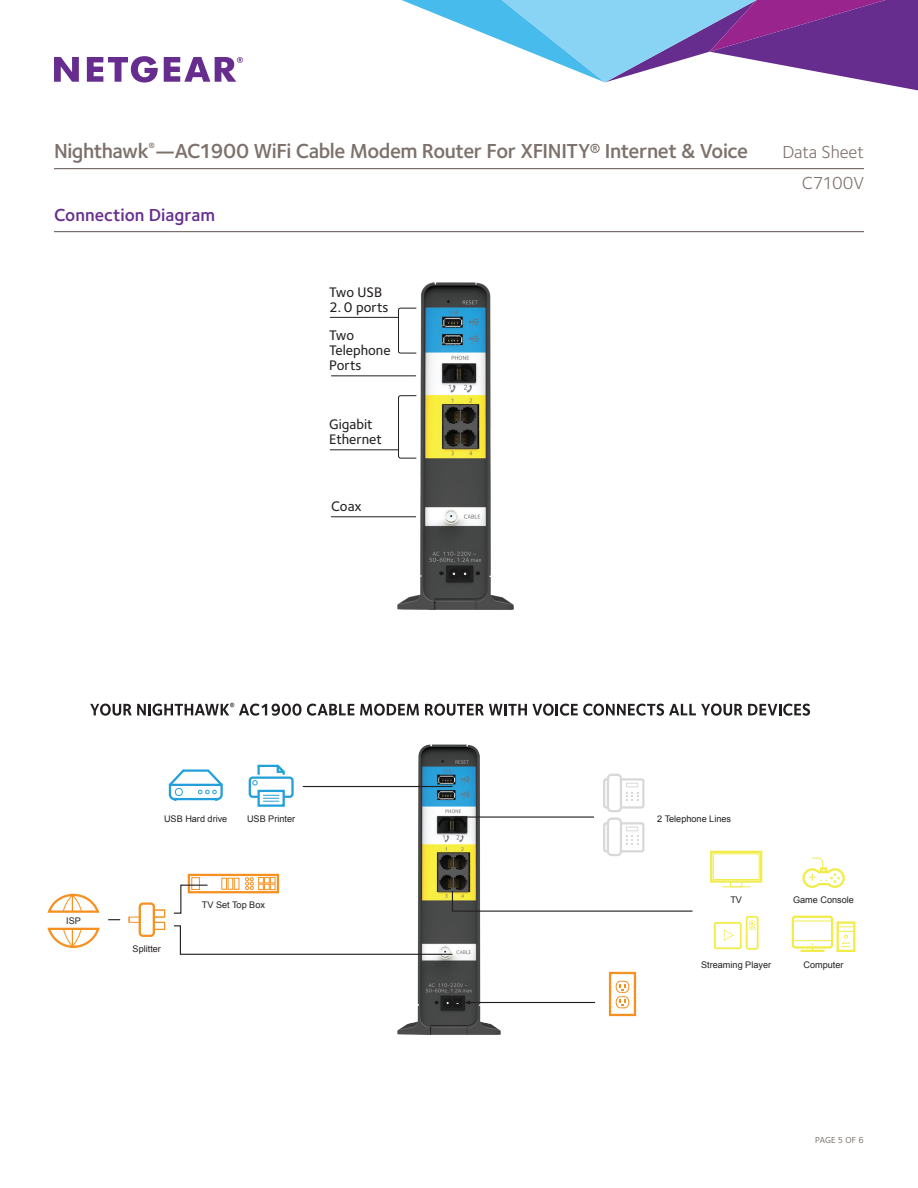
<style>
.page{position:relative;width:918px;height:1188px;background:#fff}
.page>*{position:absolute;margin:0;border:0;box-sizing:border-box;transform-origin:0 0}
.t1{font:600 21px "Foundry Sterling";letter-spacing:-.02em;color:#7d716c}
.t2{font:600 18px "Foundry Sterling";color:#662d8e}
.t3{font:18px/31.5px "Foundry Sterling";letter-spacing:-.01em;color:#7d716c;text-align:right}
.t4{font:500 14.4px/15px "Foundry Sterling";color:#231f20}
.t5{font:9.15px "Arial";color:#231f20}
.t6{font:9px "Foundry Sterling";letter-spacing:.02em;color:#5d514e}
</style>
<div class="page">
<svg style="left:401px;top:0;width:517px;height:91px"></svg>
<svg style="left:164px;top:57px;width:79px;height:25px"></svg>
<svg style="left:54px;top:57px;width:25px;height:25px"></svg>
<svg style="left:87px;top:56px;width:71px;height:27px"></svg>
<hr style="left:54px;top:168px;width:810px;height:1px;background:#5d514e">
<hr style="left:54px;top:231px;width:810px;height:1px;background:#5d514e">
<div style="left:188px;top:874px;width:91px;height:19px;border:2px solid #f69121"></div>
<div style="left:221px;top:878px;width:6px;height:12px;border:1px solid #f69121"></div>
<div style="left:228px;top:878px;width:5px;height:12px;border:1px solid #f69121"></div>
<div style="left:234px;top:878px;width:5px;height:12px;border:1px solid #f69121"></div>
<svg style="left:245px;top:877px;width:31px;height:13px"></svg>
<div style="left:191px;top:877px;width:9px;height:13px;border:1px solid #f69121"></div>
<img style="left:397px;top:744px;width:105px;height:291px">
<div style="left:607px;top:774px;width:15px;height:38px;border:2px solid #d8d8d8;border-radius:4px"></div>
<svg style="left:603px;top:777px;width:7px;height:33px"></svg>
<svg style="left:619px;top:777px;width:26px;height:33px"></svg>
<div style="left:607px;top:818px;width:15px;height:38px;border:2px solid #d8d8d8;border-radius:4px"></div>
<svg style="left:603px;top:821px;width:7px;height:33px"></svg>
<svg style="left:619px;top:821px;width:26px;height:33px"></svg>
<div style="left:139px;top:902px;width:16px;height:35px;border:2px solid #f69121;border-radius:3px"></div>
<div style="left:129px;top:917px;width:11px;height:6px;border:1px solid #f69121"></div>
<div style="left:153px;top:910px;width:12px;height:7px;border:1px solid #f69121"></div>
<div style="left:153px;top:922px;width:12px;height:8px;border:1px solid #f69121"></div>
<svg style="left:164px;top:910px;width:1px;height:19px"></svg>
<svg style="left:108px;top:919px;width:12px;height:1px"></svg>
<hr style="left:452px;top:816px;width:142px;height:2px;background:#231f20">
<svg style="left:173px;top:925px;width:281px;height:30px"></svg>
<svg style="left:451px;top:890px;width:242px;height:22px"></svg>
<hr style="left:454px;top:1002px;width:141px;height:1px;background:#231f20">
<hr style="left:303px;top:786px;width:149px;height:1px;background:#231f20">
<svg style="left:173px;top:884px;width:36px;height:30px"></svg>
<div style="left:792px;top:916px;width:41px;height:33px;border:2px solid #f1ec4a;border-radius:3px"></div>
<hr style="left:801px;top:950px;width:23px;height:2px;background:#f1ec4a">
<div style="left:792px;top:921px;width:41px;height:20px;border:1px solid #f1ec4a"></div>
<div style="left:837px;top:921px;width:18px;height:31px;border:2px solid #f1ec4a"></div>
<div style="left:837px;top:926px;width:18px;height:6px;border:1px solid #f1ec4a"></div>
<svg style="left:842px;top:935px;width:8px;height:12px"></svg>
<svg style="left:802px;top:857px;width:43px;height:31px"></svg>
<div style="left:710px;top:851px;width:52px;height:32px;border:2px solid #f1ec4a"></div>
<div style="left:713px;top:853px;width:47px;height:27px;border:1px solid #f1ec4a"></div>
<div style="left:730px;top:881px;width:12px;height:6px;border:1px solid #f1ec4a"></div>
<svg style="left:722px;top:886px;width:28px;height:1px"></svg>
<svg style="left:714px;top:916px;width:45px;height:34px"></svg>
<svg style="left:168px;top:769px;width:55px;height:32px"></svg>
<div style="left:249px;top:777px;width:45px;height:21px;border:2px solid #23a0da;border-radius:3px"></div>
<div style="left:258px;top:790px;width:27px;height:17px;border:2px solid #23a0da"></div>
<svg style="left:263px;top:795px;width:16px;height:7px"></svg>
<svg style="left:252px;top:764px;width:34px;height:21px"></svg>
<div style="left:609px;top:972px;width:27px;height:44px;border:2px solid #f69121"></div>
<svg style="left:615px;top:980px;width:15px;height:29px"></svg>
<svg style="left:90px;top:703px;width:264px;height:13px"></svg>
<svg style="left:360px;top:704px;width:59px;height:12px"></svg>
<svg style="left:425px;top:704px;width:385px;height:12px"></svg>
<svg style="left:47px;top:927px;width:53px;height:22px"></svg>
<svg style="left:47px;top:893px;width:53px;height:20px"></svg>
<hr style="left:330px;top:449px;width:68px;height:1px;background:#231f20">
<hr style="left:330px;top:317px;width:68px;height:1px;background:#231f20">
<hr style="left:331px;top:516px;width:85px;height:1px;background:#231f20">
<hr style="left:331px;top:375px;width:85px;height:1px;background:#231f20">
<img style="left:396px;top:282px;width:118px;height:328px">
<h1 class="t1" style="left:54px;top:138px;width:695px">Nighthawk<sup>®</sup>—AC1900 WiFi Cable Modem Router For XFINITY® Internet &amp; Voice</h1>
<h2 class="t3" style="left:782px;top:136px;width:83px">Data Sheet<br>C7100V</h2>
<h2 class="t2" style="left:54px;top:204px;width:163px">Connection Diagram</h2>
<h3 class="t4" style="left:329px;top:284px;width:55px">Two USB</h3>
<h3 class="t4" style="left:329px;top:293px;width:61px;line-height:28.5px">2. 0 ports<br>Two</h3>
<h3 class="t4" style="left:329px;top:343px;width:63px">Telephone<br>Ports</h3>
<h3 class="t4" style="left:329px;top:417px;width:54px">Gigabit<br>Ethernet</h3>
<h3 class="t4" style="left:331px;top:499px;width:32px">Coax</h3>
<p class="t5" style="left:66px;top:915px;width:16px">ISP</p>
<p class="t5" style="left:164px;top:813px;width:65px">USB Hard drive</p>
<p class="t5" style="left:247px;top:813px;width:50px">USB Printer</p>
<p class="t5" style="left:133px;top:943px;width:30px">Splitter</p>
<p class="t5" style="left:202px;top:899px;width:65px">TV Set Top Box</p>
<p class="t5" style="left:657px;top:813px;width:75px">2 Telephone Lines</p>
<p class="t5" style="left:730px;top:893px;width:13px">TV</p>
<p class="t5" style="left:793px;top:893px;width:62px">Game Console</p>
<p class="t5" style="left:701px;top:958px;width:71px">Streaming Player</p>
<p class="t5" style="left:803px;top:958px;width:42px">Computer</p>
<p class="t6" style="left:815px;top:1135px;width:50px">PAGE 5 OF 6</p>
</div>
